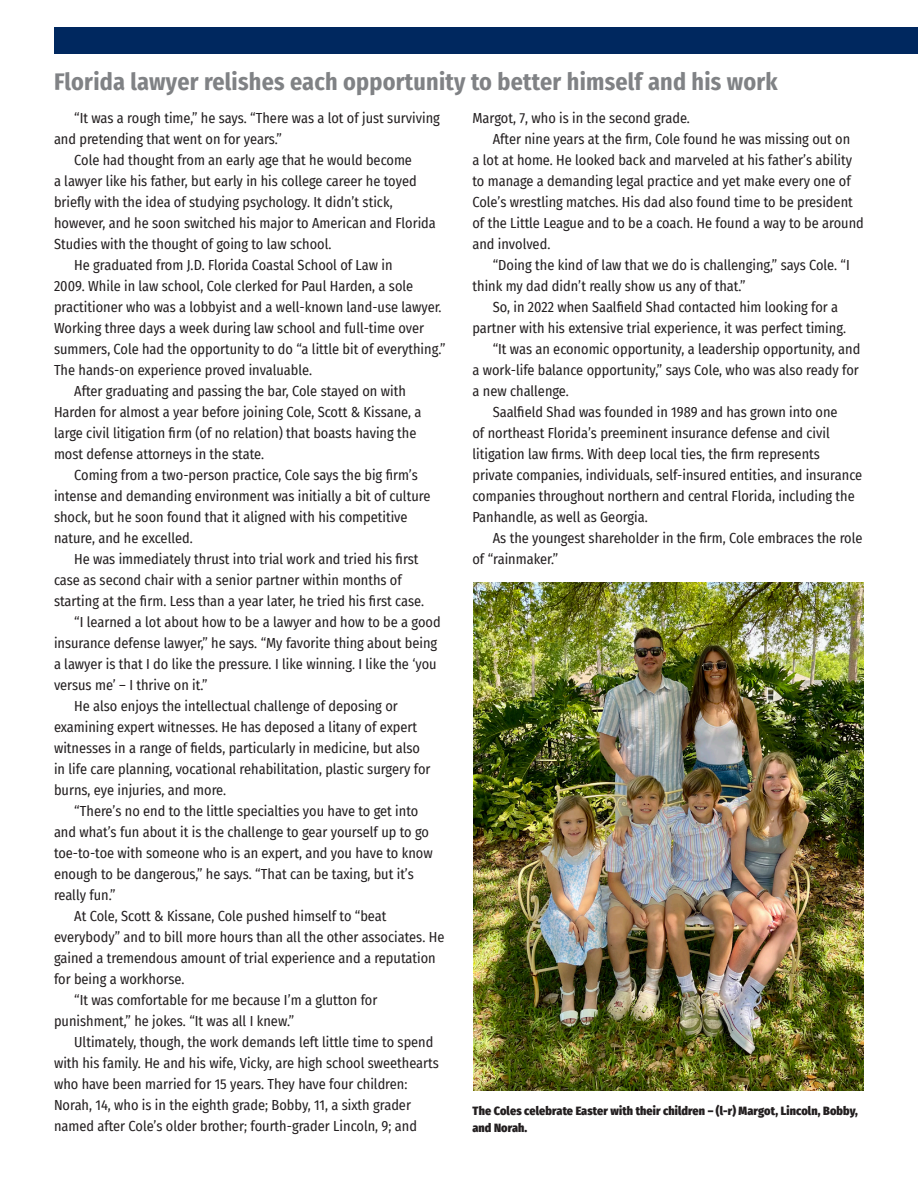
<style>
.page{position:relative;width:918px;height:1188px;background:#fff}
.page>*{position:absolute;margin:0;border:0;box-sizing:border-box;transform-origin:0 0}
.Title_Pg_2{font:700 24px "Fira Sans Condensed";letter-spacing:.01em;color:#808285}
.Body{font:14.25px/21px "Fira Sans Condensed";color:#231f20}
.Cutline{font:800 12px/16.5px "Fira Sans Condensed";letter-spacing:.01em;color:#231f20}
</style>
<div class="page">
<div style="left:54px;top:27px;width:864px;height:27px;background:#00285f"></div>
<img style="left:473px;top:582px;width:390px;height:508px">
<p class="Title_Pg_2" style="left:54px;top:62px;width:725px">Florida lawyer relishes each opportunity to better himself and his work</p>
<p class="Body" style="left:54px;top:108px;width:387px;text-indent:20px">“It was a rough time,” he says. “There was a lot of just surviving and pretending that went on for years.”</p>
<p class="Body" style="left:54px;top:150px;width:383px;text-indent:20px">Cole had thought from an early age that he would become<br>a lawyer like his father, but early in his college career he toyed briefly with the idea of studying psychology. It didn’t stick, however, and he soon switched his major to American and Florida Studies with the thought of going to law school.</p>
<p class="Body" style="left:54px;top:255px;width:393px;text-indent:20px">He graduated from J.D. Florida Coastal School of Law in<br>2009. While in law school, Cole clerked for Paul Harden, a sole practitioner who was a lobbyist and a well-known land-use lawyer.<br>Working three days a week during law school and full-time over summers, Cole had the opportunity to do “a little bit of everything.” The hands-on experience proved invaluable.</p>
<p class="Body" style="left:54px;top:381px;width:369px;text-indent:20px">After graduating and passing the bar, Cole stayed on with Harden for almost a year before joining Cole, Scott &amp; Kissane, a large civil litigation firm (of no relation) that boasts having the most defense attorneys in the state.</p>
<p class="Body" style="left:54px;top:465px;width:378px;text-indent:20px">Coming from a two-person practice, Cole says the big firm’s intense and demanding environment was initially a bit of culture shock, but he soon found that it aligned with his competitive nature, and he excelled.</p>
<p class="Body" style="left:54px;top:549px;width:372px;text-indent:20px">He was immediately thrust into trial work and tried his first case as second chair with a senior partner within months of starting at the firm. Less than a year later, he tried his first case.</p>
<p class="Body" style="left:54px;top:612px;width:388px;text-indent:20px">“I learned a lot about how to be a lawyer and how to be a good insurance defense lawyer,” he says. “My favorite thing about being a lawyer is that I do like the pressure. I like winning. I like the ‘you versus me’ – I thrive on it.”</p>
<p class="Body" style="left:54px;top:696px;width:378px;text-indent:20px">He also enjoys the intellectual challenge of deposing or examining expert witnesses. He has deposed a litany of expert witnesses in a range of fields, particularly in medicine, but also in life care planning, vocational rehabilitation, plastic surgery for burns, eye injuries, and more.</p>
<p class="Body" style="left:54px;top:801px;width:380px;text-indent:20px">“There’s no end to the little specialties you have to get into and what’s fun about it is the challenge to gear yourself up to go toe-to-toe with someone who is an expert, and you have to know enough to be dangerous,” he says. “That can be taxing, but it’s really fun.”</p>
<p class="Body" style="left:54px;top:906px;width:392px;text-indent:20px">At Cole, Scott &amp; Kissane, Cole pushed himself to “beat everybody” and to bill more hours than all the other associates. He gained a tremendous amount of trial experience and a reputation for being a workhorse.</p>
<p class="Body" style="left:54px;top:990px;width:325px;text-indent:20px">“It was comfortable for me because I’m a glutton for punishment,” he jokes. “It was all I knew.”</p>
<p class="Body" style="left:54px;top:1032px;width:387px;text-indent:20px">Ultimately, though, the work demands left little time to spend with his family. He and his wife, Vicky, are high school sweethearts who have been married for 15 years. They have four children:<br>Norah, 14, who is in the eighth grade; Bobby, 11, a sixth grader named after Cole’s older brother; fourth-grader Lincoln, 9; and</p>
<p class="Body" style="left:472px;top:108px;width:219px">Margot, 7, who is in the second grade.</p>
<p class="Body" style="left:472px;top:129px;width:393px;text-indent:20px">After nine years at the firm, Cole found he was missing out on<br>a lot at home. He looked back and marveled at his father’s ability to manage a demanding legal practice and yet make every one of Cole’s wrestling matches. His dad also found time to be president of the Little League and to be a coach. He found a way to be around and involved.</p>
<p class="Body" style="left:472px;top:255px;width:379px;text-indent:20px">“Doing the kind of law that we do is challenging,” says Cole. “I think my dad didn’t really show us any of that.”</p>
<p class="Body" style="left:472px;top:297px;width:375px;text-indent:20px">So, in 2022 when Saalfield Shad contacted him looking for a partner with his extensive trial experience, it was perfect timing.</p>
<p class="Body" style="left:472px;top:339px;width:389px;text-align:justify;text-indent:20px">“It was an economic opportunity, a leadership opportunity, and a work-life balance opportunity,” says Cole, who was also ready for a new challenge.</p>
<p class="Body" style="left:472px;top:402px;width:391px;text-indent:20px">Saalfield Shad was founded in 1989 and has grown into one<br>of northeast Florida’s preeminent insurance defense and civil litigation law firms. With deep local ties, the firm represents private companies, individuals, self-insured entities, and insurance companies throughout northern and central Florida, including the Panhandle, as well as Georgia.</p>
<p class="Body" style="left:472px;top:528px;width:391px;text-indent:20px">As the youngest shareholder in the firm, Cole embraces the role of “rainmaker.”</p>
<p class="Cutline" style="left:472px;top:1102px;width:387px">The Coles celebrate Easter with their children – (l-r) Margot, Lincoln, Bobby, and Norah.</p>
</div>
